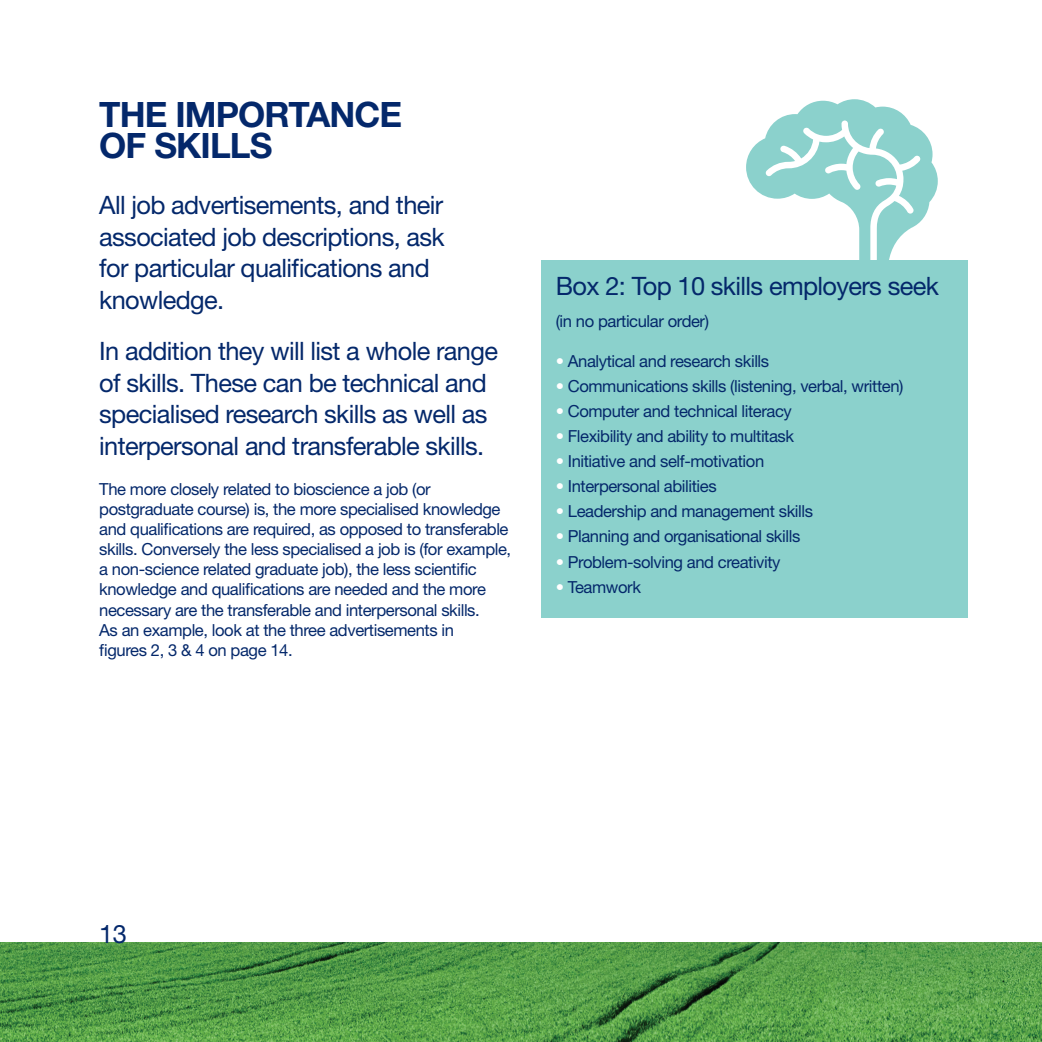
<style>
.page{position:relative;width:1042px;height:1042px;background:#fff}
.page>*{position:absolute;margin:0;border:0;box-sizing:border-box;transform-origin:0 0}
.t1{font:700 35px/31.5px "Helvetica Neue LT";letter-spacing:-.025em;color:#04286b}
.t2{font:25.38px/31.5px "Helvetica Neue LT";letter-spacing:-.025em;color:#04286b}
.t3{font:16.62px/20.1px "Helvetica Neue LT";letter-spacing:-.025em;color:#04286b}
.s1{color:#fff}
</style>
<div class="page">
<img style="left:0;top:943px;width:1042px;height:99px">
<div style="left:541px;top:260px;width:426px;height:358px;background:#8bd1cc"></div>
<svg style="left:746px;top:99px;width:192px;height:161px"></svg>
<p class="t1" style="left:99px;top:98px;width:304px">THE IMPORTANCE<br>OF SKILLS</p>
<p class="t2" style="left:99px;top:189px;width:347px">All job advertisements, and their associated job descriptions, ask for particular qualifications and knowledge.</p>
<p class="t2" style="left:99px;top:335px;width:400px">In addition they will list a whole range of skills. These can be technical and specialised research skills as well as interpersonal and transferable skills.</p>
<p class="t3" style="left:99px;top:478px;width:413px">The more closely related to bioscience a job (or postgraduate course) is, the more specialised knowledge and qualifications are required, as opposed to transferable skills. Conversely the less specialised a job is (for example, a non-science related graduate job), the less scientific knowledge and qualifications are needed and the more necessary are the transferable and interpersonal skills.<br>As an example, look at the three advertisements in<br>figures 2, 3 &amp; 4 on page 14.</p>
<p class="t2" style="left:556px;top:270px;width:385px">Box 2: Top 10 skills employers seek</p>
<p class="t3" style="left:556px;top:311px;width:155px">(in no particular order)</p>
<p class="t3" style="left:556px;top:351px;width:215px"><span class="s1">•</span> Analytical and research skills</p>
<p class="t3" style="left:556px;top:376px;width:349px"><span class="s1">•</span> Communications skills (listening, verbal, written)</p>
<p class="t3" style="left:556px;top:401px;width:238px"><span class="s1">•</span> Computer and technical literacy</p>
<p class="t3" style="left:556px;top:426px;width:240px"><span class="s1">•</span> Flexibility and ability to multitask</p>
<p class="t3" style="left:556px;top:451px;width:210px"><span class="s1">•</span> Initiative and self-motivation</p>
<p class="t3" style="left:556px;top:476px;width:162px"><span class="s1">•</span> Interpersonal abilities</p>
<p class="t3" style="left:556px;top:501px;width:259px"><span class="s1">•</span> Leadership and management skills</p>
<p class="t3" style="left:556px;top:526px;width:246px"><span class="s1">•</span> Planning and organisational skills</p>
<p class="t3" style="left:556px;top:551px;width:226px"><span class="s1">•</span> Problem-solving and creativity</p>
<p class="t3" style="left:556px;top:576px;width:87px"><span class="s1">•</span> Teamwork</p>
<p class="t2" style="left:99px;top:917px;width:29px">13</p>
</div>
